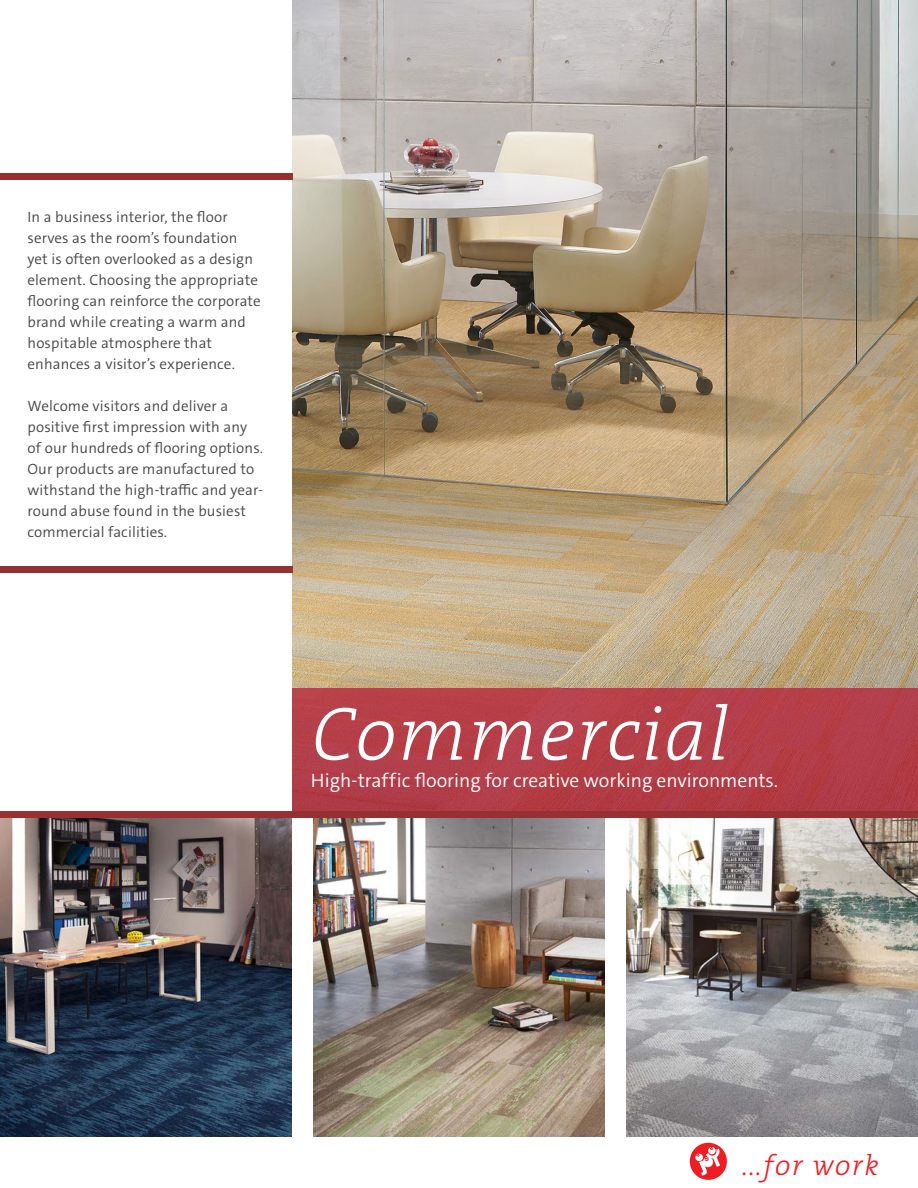
<style>
.page{position:relative;width:918px;height:1188px;background:#fff}
.page>*{position:absolute;margin:0;border:0;box-sizing:border-box;transform-origin:0 0}
.t1{font:italic 300 76.5px "The Serif C5";letter-spacing:.03em;color:#fff}
.t2{font:italic 300 28.8px "The Serif C5";letter-spacing:.06em;color:#ee1d23}
.t3{font:300 19.5px "The Sans C4 s";color:#fff}
.t4{font:300 15px/21px "The Sans C4 s";letter-spacing:.01em;color:#464748}
</style>
<div class="page">
<img style="left:626px;top:818px;width:292px;height:319px">
<img style="left:313px;top:818px;width:292px;height:319px">
<img style="left:0;top:818px;width:292px;height:319px">
<img style="left:293px;top:0;width:625px;height:688px">
<div style="left:293px;top:688px;width:625px;height:123px;background:#b43e49"></div>
<div style="left:0;top:173px;width:293px;height:7px;background:#963133"></div>
<div style="left:0;top:567px;width:293px;height:6px;background:#963133"></div>
<div style="left:0;top:811px;width:918px;height:7px;background:#963133"></div>
<div style="left:690px;top:1143px;width:37px;height:37px;background:#ee1d23;border-radius:50%"></div>
<svg style="left:697px;top:1147px;width:23px;height:29px"></svg>
<p class="t4" style="left:28px;top:206px;width:235px">In a business interior, the floor serves as the room’s foundation yet is often overlooked as a design element. Choosing the appropriate flooring can reinforce the corporate brand while creating a warm and hospitable atmosphere that</p>
<p class="t4" style="left:28px;top:353px;width:209px">enhances a visitor’s experience.</p>
<p class="t4" style="left:28px;top:395px;width:237px">Welcome visitors and deliver a positive first impression with any of our hundreds of flooring options.<br>Our products are manufactured to withstand the high-traffic and year&shy;round abuse found in the busiest commercial facilities.</p>
<p class="t1" style="left:312px;top:685px;width:419px">Commercial</p>
<p class="t3" style="left:311px;top:768px;width:469px">High-traffic flooring for creative working environments.</p>
<p class="t2" style="left:743px;top:1146px;width:138px">...for work</p>
</div>
